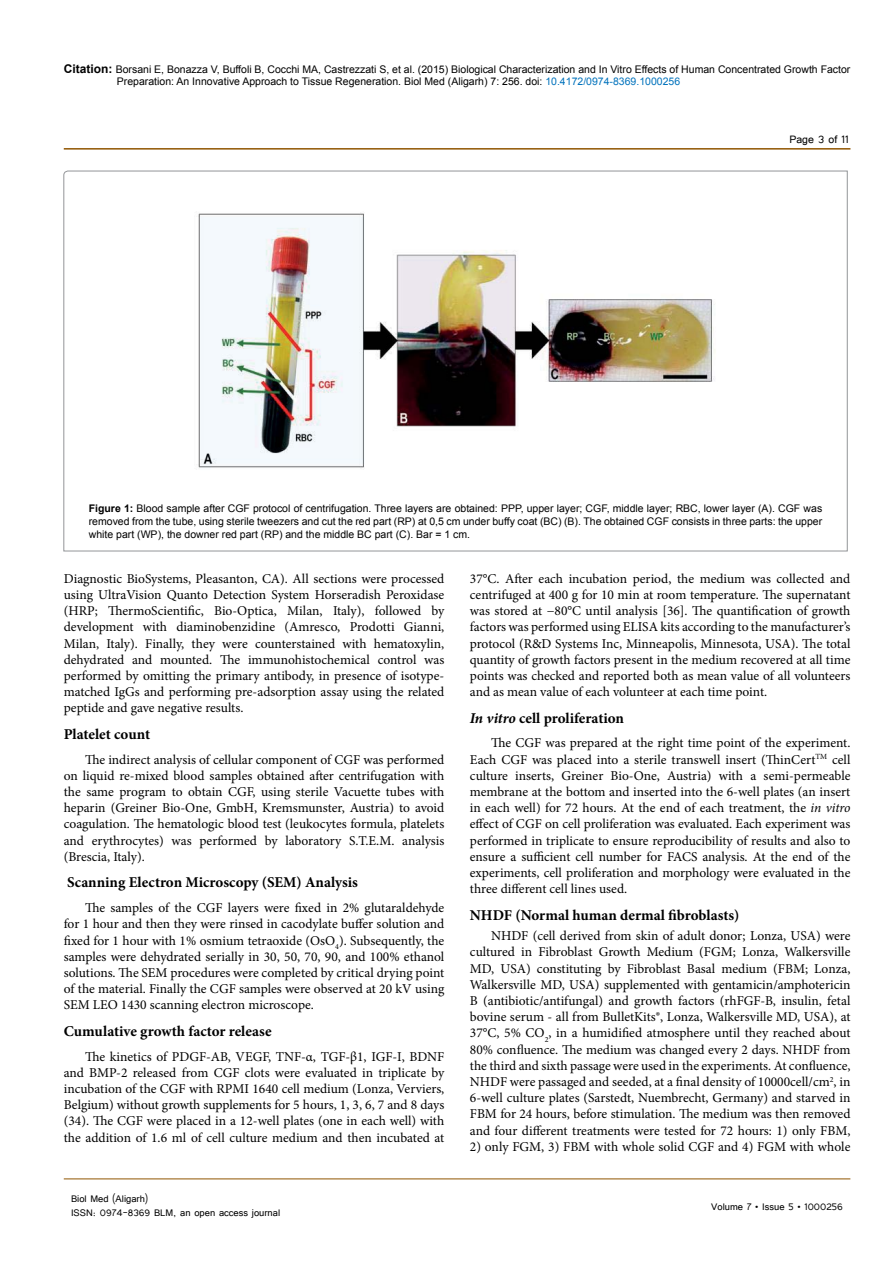
<style>
.page{position:relative;width:893px;height:1263px;background:#fff}
.page>*{position:absolute;margin:0;border:0;box-sizing:border-box;transform-origin:0 0}
.t1{font:700 15px "Minion Pro";color:#000}
.t2{font:13.5px/16.2px "Minion Pro";color:#000;text-align:justify}
.t3{font:13.5px "Tunga";color:#000}
.t4{font:12px/14.4px "Tunga";color:#000}
.t5{font:10.5px/12.6px "Arial";color:#000}
.s1{font-weight:700;font-size:12px}
.s2{color:#0072bc}
.s3{font-weight:700}
.s4{font-style:italic}
</style>
<div class="page">
<hr style="left:64px;top:148px;width:786px;height:2px;background:#905501">
<hr style="left:64px;top:1179px;width:786px;height:1px;background:#905501">
<svg style="left:64px;top:171px;width:783px;height:380px"></svg>
<p class="t5" style="left:117px;top:63px;width:735px;text-indent:-53px"><span class="s1">Citation:</span> Borsani E, Bonazza V, Buffoli B, Cocchi MA, Castrezzati S, et al. (2015) Biological Characterization and In Vitro Effects of Human Concentrated Growth Factor<br>Preparation: An Innovative Approach to Tissue Regeneration. Biol Med (Aligarh) 7: 256. doi: <span class="s2">10.4172/0974-8369.1000256</span></p>
<p class="t3" style="left:789px;top:131px;width:61px">Page 3 of 11</p>
<p class="t5" style="left:89px;top:502px;width:735px;text-align:justify"><span class="s3">Figure 1:</span> Blood sample after CGF protocol of centrifugation. Three layers are obtained: PPP, upper layer; CGF, middle layer; RBC, lower layer (A). CGF was removed from the tube, using sterile tweezers and cut the red part (RP) at 0,5 cm under buffy coat (BC) (B). The obtained CGF consists in three parts: the upper white part (WP), the downer red part (RP) and the middle BC part (C). Bar = 1 cm.</p>
<p class="t2" style="left:64px;top:570px;width:382px">Diagnostic BioSystems, Pleasanton, CA). All sections were processed using UltraVision Quanto Detection System Horseradish Peroxidase (HRP; ThermoScientific, Bio-Optica, Milan, Italy), followed by development with diaminobenzidine (Amresco, Prodotti Gianni, Milan, Italy). Finally, they were counterstained with hematoxylin, dehydrated and mounted. The immunohistochemical control was performed by omitting the primary antibody, in presence of isotype&shy;matched IgGs and performing pre-adsorption assay using the related peptide and gave negative results.</p>
<p class="t1" style="left:64px;top:724px;width:88px">Platelet count</p>
<p class="t2" style="left:64px;top:751px;width:382px;text-indent:21px">The indirect analysis of cellular component of CGF was performed on liquid re-mixed blood samples obtained after centrifugation with the same program to obtain CGF, using sterile Vacuette tubes with heparin (Greiner Bio-One, GmbH, Kremsmunster, Austria) to avoid coagulation. The hematologic blood test (leukocytes formula, platelets and erythrocytes) was performed by laboratory S.T.E.M. analysis (Brescia, Italy).</p>
<p class="t1" style="left:67px;top:872px;width:292px">Scanning Electron Microscopy (SEM) Analysis</p>
<p class="t2" style="left:64px;top:900px;width:382px;text-indent:21px">The samples of the CGF layers were fixed in 2% glutaraldehyde for 1 hour and then they were rinsed in cacodylate buffer solution and fixed for 1 hour with 1% osmium tetraoxide (OsO<sub>4</sub>). Subsequently, the samples were dehydrated serially in 30, 50, 70, 90, and 100% ethanol solutions. The SEM procedures were completed by critical drying point of the material. Finally the CGF samples were observed at 20 kV using SEM LEO 1430 scanning electron microscope.</p>
<p class="t1" style="left:64px;top:1020px;width:209px">Cumulative growth factor release</p>
<p class="t2" style="left:64px;top:1048px;width:382px;text-indent:21px">The kinetics of PDGF-AB, VEGF, TNF-α, TGF-β1, IGF-I, BDNF and BMP-2 released from CGF clots were evaluated in triplicate by incubation of the CGF with RPMI 1640 cell medium (Lonza, Verviers, Belgium) without growth supplements for 5 hours, 1, 3, 6, 7 and 8 days (34). The CGF were placed in a 12-well plates (one in each well) with the addition of 1.6 ml of cell culture medium and then incubated at</p>
<p class="t2" style="left:470px;top:570px;width:382px">37°C. After each incubation period, the medium was collected and centrifuged at 400 g for 10 min at room temperature. The supernatant was stored at −80°C until analysis [36]. The quantification of growth factors was performed using ELISA kits according to the manufacturer’s protocol (R&amp;D Systems Inc, Minneapolis, Minnesota, USA). The total quantity of growth factors present in the medium recovered at all time points was checked and reported both as mean value of all volunteers and as mean value of each volunteer at each time point.</p>
<p class="t1" style="left:470px;top:707px;width:156px"><span class="s4">In vitro</span> cell proliferation</p>
<p class="t2" style="left:470px;top:735px;width:382px;text-indent:21px">The CGF was prepared at the right time point of the experiment.<br>Each CGF was placed into a sterile transwell insert (ThinCert<sup>TM</sup> cell culture inserts, Greiner Bio-One, Austria) with a semi-permeable membrane at the bottom and inserted into the 6-well plates (an insert in each well) for 72 hours. At the end of each treatment, the <span class="s4">in vitro </span>effect of CGF on cell proliferation was evaluated. Each experiment was performed in triplicate to ensure reproducibility of results and also to ensure a sufficient cell number for FACS analysis. At the end of the experiments, cell proliferation and morphology were evaluated in the three different cell lines used.</p>
<p class="t1" style="left:470px;top:904px;width:271px">NHDF (Normal human dermal fibroblasts)</p>
<p class="t2" style="left:470px;top:928px;width:382px;text-indent:21px">NHDF (cell derived from skin of adult donor; Lonza, USA) were cultured in Fibroblast Growth Medium (FGM; Lonza, Walkersville MD, USA) constituting by Fibroblast Basal medium (FBM; Lonza, Walkersville MD, USA) supplemented with gentamicin/amphotericin B (antibiotic/antifungal) and growth factors (rhFGF-B, insulin, fetal bovine serum - all from BulletKits®, Lonza, Walkersville MD, USA), at 37°C, 5% CO<sub>2</sub>, in a humidified atmosphere until they reached about 80% confluence. The medium was changed every 2 days. NHDF from the third and sixth passage were used in the experiments. At confluence, NHDF were passaged and seeded, at a final density of 10000cell/cm<sup>2</sup>, in 6-well culture plates (Sarstedt, Nuembrecht, Germany) and starved in FBM for 24 hours, before stimulation. The medium was then removed and four different treatments were tested for 72 hours: 1) only FBM,</p>
<p class="t2" style="left:470px;top:1138px;width:382px">2) only FGM, 3) FBM with whole solid CGF and 4) FGM with whole</p>
<p class="t4" style="left:71px;top:1190px;width:211px">Biol Med (Aligarh)<br>ISSN: 0974-8369 BLM, an open access journal</p>
<p class="t4" style="left:711px;top:1199px;width:133px">Volume 7 • Issue 5 • 1000256</p>
</div>
